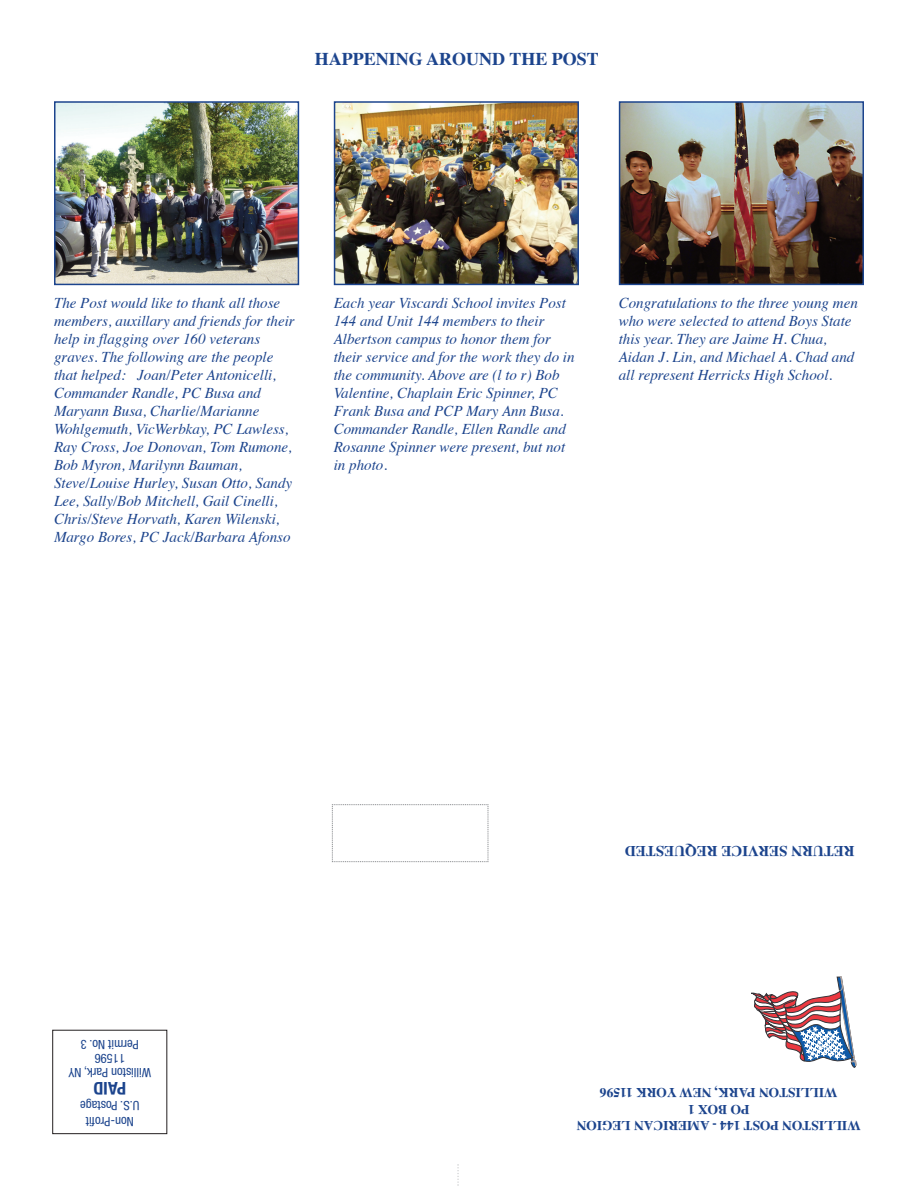
<style>
.page{position:relative;width:918px;height:1188px;background:#fff}
.page>*{position:absolute;margin:0;border:0;box-sizing:border-box;transform-origin:0 0}
.t1{font:700 18px "Times";color:#1c448d}
.t2{font:700 condensed 17.55px "Helvetica Neue";color:#1c448d}
.t3{font:italic 15px/18px "Times";color:#1c448d}
.t4{font:700 15px "Times";color:#1c448d}
.t5{font:700 13.5px "Times";color:#1c448d}
.t6{font:condensed 12.75px "Helvetica Neue";color:#1c448d}
</style>
<div class="page">
<svg style="left:457px;top:1164px;width:2px;height:22px"></svg>
<div style="left:52px;top:1030px;width:115px;height:104px;border:1px solid #231f20"></div>
<svg style="left:332px;top:804px;width:157px;height:58px"></svg>
<svg style="left:751px;top:977px;width:105px;height:90px"></svg>
<img style="left:57px;top:104px;width:239px;height:178px">
<div style="left:54px;top:101px;width:245px;height:184px;border:2px solid #1c448d"></div>
<img style="left:622px;top:104px;width:239px;height:178px">
<div style="left:619px;top:101px;width:245px;height:184px;border:2px solid #1c448d"></div>
<img style="left:337px;top:104px;width:239px;height:178px">
<div style="left:334px;top:101px;width:245px;height:184px;border:2px solid #1c448d"></div>
<p class="t1" style="left:315px;top:51px;width:286px">HAPPENING AROUND THE POST</p>
<p class="t3" style="left:54px;top:296px;width:242px">The Post would like to thank all those members, auxillary and friends for their help in flagging over 160 veterans graves. The following are the people that helped: Joan/Peter Antonicelli, Commander Randle, PC Busa and Maryann Busa, Charlie/Marianne Wohlgemuth, VicWerbkay, PC Lawless, Ray Cross, Joe Donovan, Tom Rumone, Bob Myron, Marilynn Bauman, Steve/Louise Hurley, Susan Otto, Sandy Lee, Sally/Bob Mitchell, Gail Cinelli, Chris/Steve Horvath, Karen Wilenski, Margo Bores, PC Jack/Barbara Afonso</p>
<p class="t3" style="left:619px;top:296px;width:241px">Congratulations to the three young men who were selected to attend Boys State this year. They are Jaime H. Chua, Aidan J. Lin, and Michael A. Chad and all represent Herricks High School.</p>
<p class="t3" style="left:334px;top:296px;width:242px">Each year Viscardi School invites Post 144 and Unit 144 members to their Albertson campus to honor them for their service and for the work they do in the community. Above are (l to r) Bob Valentine, Chaplain Eric Spinner, PC Frank Busa and PCP Mary Ann Busa.<br>Commander Randle, Ellen Randle and Rosanne Spinner were present, but not in photo.</p>
<p class="t6" style="left:139px;top:1049px;width:60px;rotate:-180deg">Permit No. 3</p>
<p class="t6" style="left:125px;top:1063px;width:32px;rotate:-180deg">11 596</p>
<p class="t6" style="left:151px;top:1077px;width:84px;rotate:-180deg">Williston Park, NY</p>
<p class="t2" style="left:126px;top:1095px;width:34px;rotate:-180deg">PAID</p>
<p class="t6" style="left:139px;top:1110px;width:61px;rotate:-180deg">U.S. Postage</p>
<p class="t6" style="left:134px;top:1126px;width:50px;rotate:-180deg">Non-Profit</p>
<p class="t4" style="left:855px;top:857px;width:231px;rotate:-180deg">RETURN SERVICE REQUESTED</p>
<p class="t5" style="left:838px;top:1099px;width:239px;rotate:-180deg">WILLISTON PARK, NEW YORK 11596</p>
<p class="t5" style="left:749px;top:1115px;width:63px;rotate:-180deg">PO BOX 1</p>
<p class="t5" style="left:861px;top:1131px;width:286px;rotate:-180deg">WILLISTON POST 144 - AMERICAN LEGION</p>
</div>
